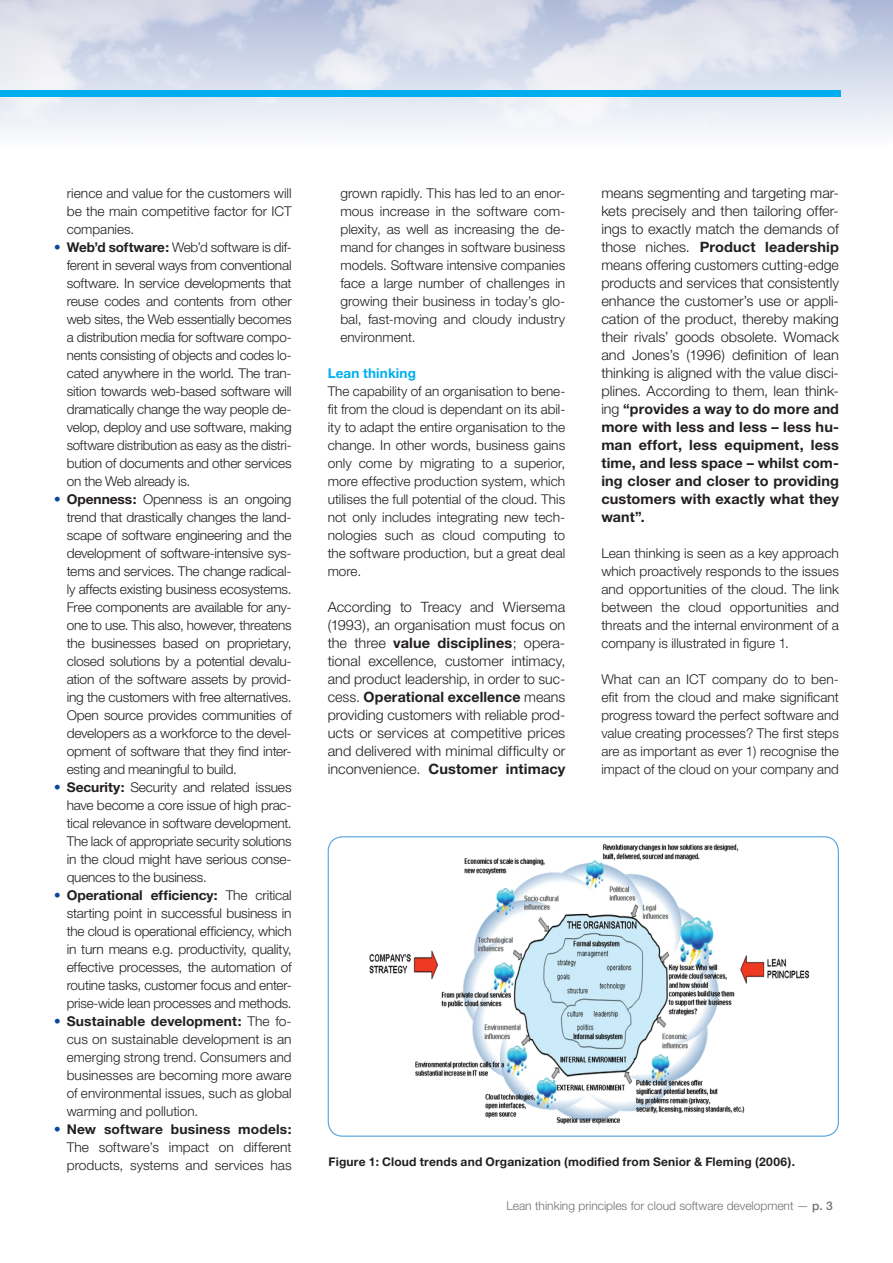
<style>
.page{position:relative;width:893px;height:1263px;background:#fff}
.page>*{position:absolute;margin:0;border:0;box-sizing:border-box;transform-origin:0 0}
.t1{font:300 14.25px/18px "Helvetica Neue";color:#231f20;text-align:justify}
.t2{font:300 13.5px/18px "Helvetica Neue";letter-spacing:-.005em;color:#231f20;text-align:justify}
.t3{font:700 13.5px "Helvetica Neue";letter-spacing:.01em;color:#00aeef}
.t4{font:700 12px "Helvetica Neue";letter-spacing:.015em;color:#231f20}
.t5{font:300 12px "Helvetica Neue";color:#717074}
.t6{font:9.45px/16.2px "Arial";letter-spacing:.02em;color:#231f20;text-align:right}
.t7{font:500 8.55px "Helvetica Neue";letter-spacing:.02em;color:#231f20}
.s1{font-family:"Rotis Sans Serif";color:#0d499a}
.s2{font-weight:700}
.s3{font-weight:500}
</style>
<div class="page">
<img style="left:0;top:0;width:893px;height:133px">
<div style="left:0;top:90px;width:841px;height:6px;background:#00aeef"></div>
<img style="left:369px;top:844px;width:440px;height:281px">
<div style="left:328px;top:836px;width:511px;height:301px;border:1px solid #5ba8dc;border-radius:14px"></div>
<p class="t2" style="left:67px;top:184px;width:226px">rience and value for the customers will be the main competitive factor for ICT companies.</p>
<p class="t2" style="left:67px;top:238px;width:226px;text-indent:-13px"><span class="s1">•</span> <span class="s2">Web’d software:</span> Web’d software is dif&shy;ferent in several ways from conventional software. In service developments that reuse codes and contents from other web sites, the Web essentially becomes a distribution media for software compo&shy;nents consisting of objects and codes lo&shy;cated anywhere in the world. The tran&shy;sition towards web-based software will dramatically change the way people de&shy;velop, deploy and use software, making software distribution as easy as the distri&shy;bution of documents and other services on the Web already is.</p>
<p class="t2" style="left:67px;top:490px;width:226px;text-indent:-13px"><span class="s1">•</span> <span class="s2">Openness:</span> Openness is an ongoing trend that drastically changes the land&shy;scape of software engineering and the development of software-intensive sys&shy;tems and services. The change radical&shy;ly affects existing business ecosystems.<br>Free components are available for any&shy;one to use. This also, however, threatens the businesses based on proprietary, closed solutions by a potential devalu&shy;ation of the software assets by provid&shy;ing the customers with free alternatives.<br>Open source provides communities of developers as a workforce to the devel&shy;opment of software that they find inter&shy;esting and meaningful to build.</p>
<p class="t2" style="left:67px;top:778px;width:226px;text-indent:-13px"><span class="s1">•</span> <span class="s2">Security:</span> Security and related issues have become a core issue of high prac&shy;tical relevance in software development.<br>The lack of appropriate security solutions in the cloud might have serious conse&shy;quences to the business.</p>
<p class="t2" style="left:67px;top:886px;width:226px;text-indent:-13px"><span class="s1">•</span> <span class="s2">Operational efficiency:</span> The critical starting point in successful business in the cloud is operational efficiency, which in turn means e.g. productivity, quality, effective processes, the automation of routine tasks, customer focus and enter&shy;prise-wide lean processes and methods.</p>
<p class="t2" style="left:67px;top:1012px;width:226px;text-indent:-13px"><span class="s1">•</span> <span class="s2">Sustainable development:</span> The fo&shy;cus on sustainable development is an emerging strong trend. Consumers and businesses are becoming more aware of environmental issues, such as global warming and pollution.</p>
<p class="t2" style="left:67px;top:1120px;width:226px;text-indent:-13px"><span class="s1">•</span> <span class="s2">New software business models:<br></span>The software’s impact on different products, systems and services has</p>
<p class="t2" style="left:340px;top:184px;width:226px">grown rapidly. This has led to an enor&shy;mous increase in the software com&shy;plexity, as well as increasing the de&shy;mand for changes in software business models. Software intensive companies face a large number of challenges in growing their business in today’s glo&shy;bal, fast-moving and cloudy industry environment.</p>
<p class="t3" style="left:328px;top:365px;width:90px">Lean thinking</p>
<p class="t2" style="left:328px;top:382px;width:239px">The capability of an organisation to bene&shy;fit from the cloud is dependant on its abil&shy;ity to adapt the entire organisation to the change. In other words, business gains only come by migrating to a superior, more effective production system, which utilises the full potential of the cloud. This not only includes integrating new tech&shy;nologies such as cloud computing to the software production, but a great deal more.</p>
<p class="t1" style="left:328px;top:598px;width:239px">According to Treacy and Wiersema (1993), an organisation must focus on the three <span class="s2">value disciplines</span>; opera&shy;tional excellence, customer intimacy, and product leadership, in order to suc&shy;cess. <span class="s2">Operational excellence</span> means providing customers with reliable prod&shy;ucts or services at competitive prices and delivered with minimal difficulty or inconvenience. <span class="s2">Customer intimacy</span></p>
<p class="t1" style="left:601px;top:184px;width:239px">means segmenting and targeting mar&shy;kets precisely and then tailoring offer&shy;ings to exactly match the demands of those niches. <span class="s2">Product leadership </span>means offering customers cutting-edge products and services that consistently enhance the customer’s use or appli&shy;cation of the product, thereby making their rivals’ goods obsolete. Womack and Jones’s (1996) definition of lean thinking is aligned with the value disci&shy;plines. According to them, lean think&shy;ing <span class="s2">“provides a way to do more and more with less and less – less hu&shy;man effort, less equipment, less time, and less space – whilst com&shy;ing closer and closer to providing customers with exactly what they want”.</span></p>
<p class="t2" style="left:601px;top:544px;width:239px">Lean thinking is seen as a key approach which proactively responds to the issues and opportunities of the cloud. The link between the cloud opportunities and threats and the internal environment of a company is illustrated in figure 1.</p>
<p class="t2" style="left:601px;top:670px;width:239px">What can an ICT company do to ben&shy;efit from the cloud and make significant progress toward the perfect software and value creating processes? The first steps are as important as ever 1) recognise the impact of the cloud on your company and</p>
<p class="t6" style="left:699px;top:746px;width:97px">LEAN WHITE PAPER<br>2 (14)</p>
<p class="t4" style="left:329px;top:1154px;width:468px">Figure 1: Cloud trends and Organization (modified from Senior &amp; Fleming (2006).</p>
<p class="t7" style="left:364px;top:1161px;width:165px">Figure 1: Cloud trends and organization</p>
<p class="t5" style="left:506px;top:1198px;width:328px">Lean thinking principles for cloud software development — <span class="s3">p. 3</span></p>
</div>
